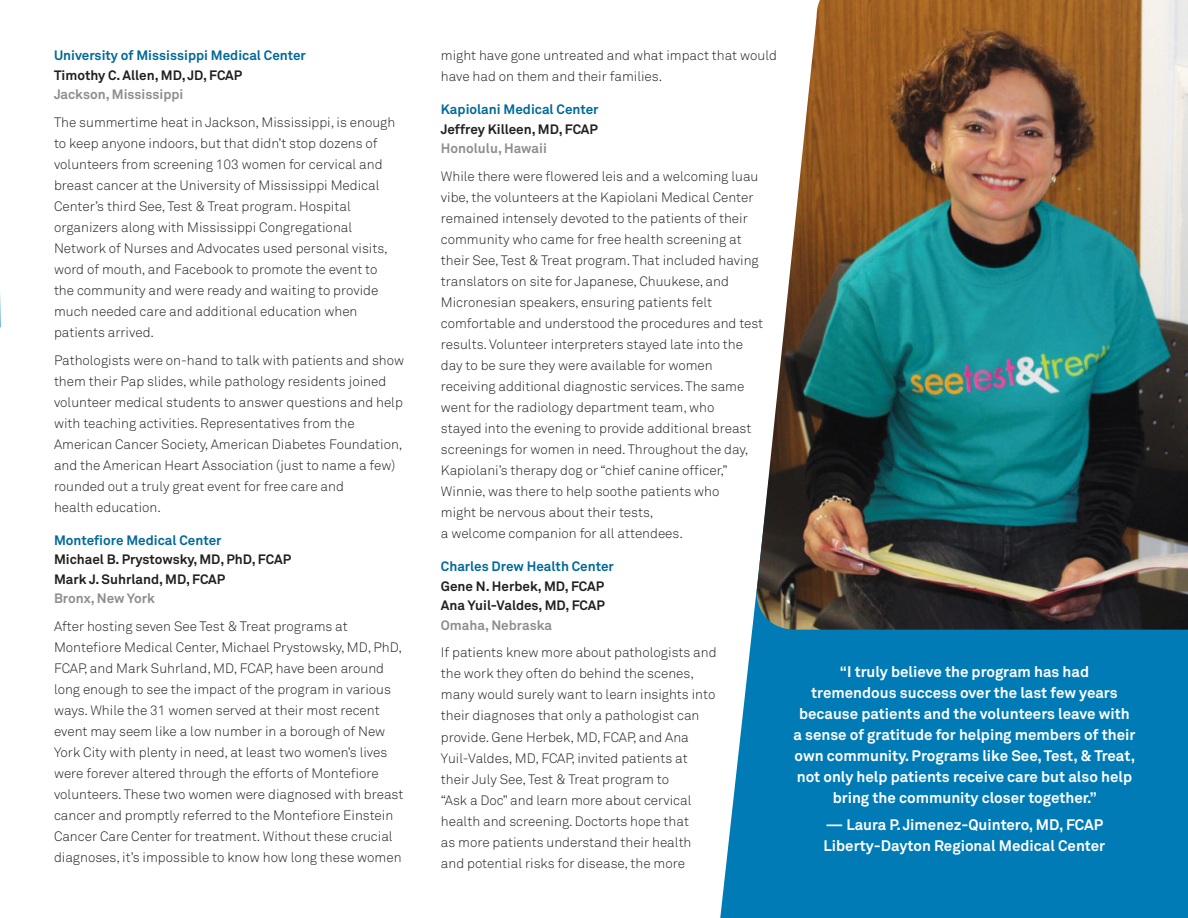
<style>
.page{position:relative;width:1188px;height:918px;background:#fff}
.page>*{position:absolute;margin:0;border:0;box-sizing:border-box;transform-origin:0 0}
.t1{font:700 15.15px/21px "Akkurat Std";color:#fff;text-align:center}
.t2{font:300 13.5px/21px "Akkurat Std";color:#231f20}
.t3{font:700 13.5px/19.5px "Akkurat Std";color:#231f20}
.t4{font:700 13.5px "Akkurat Std";color:#006999}
.t5{font:700 13.5px "Akkurat Std";color:#8f8d8e}
</style>
<div class="page">
<div style="left:720px;top:587px;width:468px;height:331px;background:#007bb6"></div>
<img style="left:757px;top:0;width:431px;height:630px">
<svg style="left:0;top:292px;width:1px;height:36px"></svg>
<p class="t4" style="left:54px;top:47px;width:253px">University of Mississippi Medical Center</p>
<p class="t3" style="left:54px;top:65px;width:190px">Timothy C. Allen, MD, JD, FCAP</p>
<p class="t5" style="left:54px;top:86px;width:131px">Jackson, Mississippi</p>
<p class="t2" style="left:54px;top:112px;width:343px">The summertime heat in Jackson, Mississippi, is enough to keep anyone indoors, but that didn’t stop dozens of volunteers from screening 103 women for cervical and breast cancer at the University of Mississippi Medical Center’s third See, Test &amp; Treat program. Hospital organizers along with Mississippi Congregational Network of Nurses and Advocates used personal visits, word of mouth, and Facebook to promote the event to the community and were ready and waiting to provide much needed care and additional education when patients arrived.</p>
<p class="t2" style="left:54px;top:350px;width:352px">Pathologists were on-hand to talk with patients and show them their Pap slides, while pathology residents joined volunteer medical students to answer questions and help with teaching activities. Representatives from the American Cancer Society, American Diabetes Foundation, and the American Heart Association (just to name a few) rounded out a truly great event for free care and<br>health education.</p>
<p class="t4" style="left:54px;top:532px;width:169px">Montefiore Medical Center</p>
<p class="t3" style="left:54px;top:550px;width:239px">Michael B. Prystowsky, MD, PhD, FCAP<br>Mark J. Suhrland, MD, FCAP</p>
<p class="t5" style="left:54px;top:590px;width:102px">Bronx, New York</p>
<p class="t2" style="left:54px;top:616px;width:351px">After hosting seven See Test &amp; Treat programs at Montefiore Medical Center, Michael Prystowsky, MD, PhD, FCAP, and Mark Suhrland, MD, FCAP, have been around long enough to see the impact of the program in various ways. While the 31 women served at their most recent event may seem like a low number in a borough of New York City with plenty in need, at least two women’s lives were forever altered through the efforts of Montefiore volunteers. These two women were diagnosed with breast cancer and promptly referred to the Montefiore Einstein Cancer Care Center for treatment. Without these crucial diagnoses, it’s impossible to know how long these women</p>
<p class="t2" style="left:441px;top:45px;width:338px">might have gone untreated and what impact that would have had on them and their families.</p>
<p class="t4" style="left:441px;top:101px;width:159px">Kapiolani Medical Center</p>
<p class="t3" style="left:441px;top:119px;width:159px">Jeffrey Killeen, MD, FCAP</p>
<p class="t5" style="left:441px;top:140px;width:108px">Honolulu, Hawaii</p>
<p class="t2" style="left:441px;top:166px;width:324px">While there were flowered leis and a welcoming luau vibe, the volunteers at the Kapiolani Medical Center remained intensely devoted to the patients of their community who came for free health screening at their See, Test &amp; Treat program. That included having translators on site for Japanese, Chuukese, and Micronesian speakers, ensuring patients felt comfortable and understood the procedures and test results. Volunteer interpreters stayed late into the day to be sure they were available for women receiving additional diagnostic services. The same went for the radiology department team, who<br>stayed into the evening to provide additional breast screenings for women in need. Throughout the day, Kapiolani’s therapy dog or “chief canine officer,” Winnie, was there to help soothe patients who<br>might be nervous about their tests,<br>a welcome companion for all attendees.</p>
<p class="t4" style="left:441px;top:558px;width:175px">Charles Drew Health Center</p>
<p class="t3" style="left:441px;top:576px;width:165px">Gene N. Herbek, MD, FCAP<br>Ana Yuil-Valdes, MD, FCAP</p>
<p class="t5" style="left:441px;top:617px;width:113px">Omaha, Nebraska</p>
<p class="t2" style="left:441px;top:642px;width:277px">If patients knew more about pathologists and the work they often do behind the scenes, many would surely want to learn insights into their diagnoses that only a pathologist can provide. Gene Herbek, MD, FCAP, and Ana Yuil-Valdes, MD, FCAP, invited patients at their July See, Test &amp; Treat program to<br>“Ask a Doc” and learn more about cervical health and screening. Doctorts hope that<br>as more patients understand their health and potential risks for disease, the more</p>
<p class="t1" style="left:793px;top:661px;width:343px">“I truly believe the program has had<br>tremendous success over the last few years because patients and the volunteers leave with a sense of gratitude for helping members of their own community. Programs like See, Test, &amp; Treat, not only help patients receive care but also help bring the community closer together.”</p>
<p class="t1" style="left:824px;top:814px;width:283px;text-align:left">— Laura P. Jimenez-Quintero, MD, FCAP<br>Liberty-Dayton Regional Medical Center</p>
</div>
